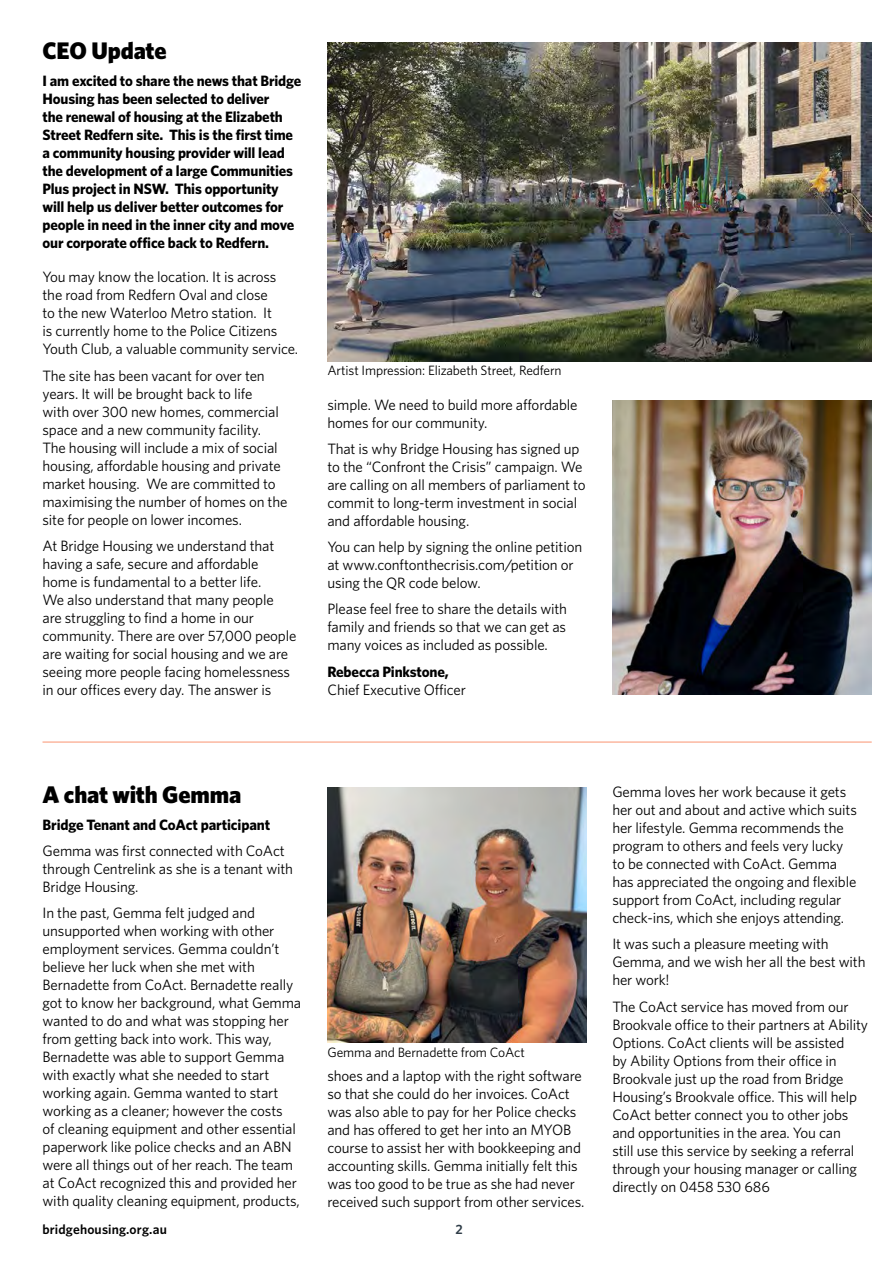
<style>
.page{position:relative;width:893px;height:1263px;background:#fff}
.page>*{position:absolute;margin:0;border:0;box-sizing:border-box;transform-origin:0 0}
.t1{font:900 24px "Whitney";letter-spacing:-.005em;color:#000}
.t2{font:15px/18px "Whitney";letter-spacing:-.01em;color:#000}
.t3{font:700 15px/18px "Whitney";letter-spacing:-.01em;color:#000}
.t4{font:13.5px "Whitney";letter-spacing:-.01em;color:#000}
.t5{font:600 13.5px "Whitney";letter-spacing:.01em;color:#000}
.t6{font:600 13.5px "Whitney";color:#303e49}
</style>
<div class="page">
<img style="left:612px;top:401px;width:260px;height:293px">
<hr style="left:43px;top:742px;width:829px;height:1px;background:#fa9370">
<img style="left:327px;top:43px;width:545px;height:318px">
<img style="left:327px;top:788px;width:260px;height:255px">
<h1 class="t1" style="left:43px;top:36px;width:126px">CEO Update</h1>
<p class="t3" style="left:43px;top:71px;width:260px">I am excited to share the news that Bridge Housing has been selected to deliver<br>the renewal of housing at the Elizabeth Street Redfern site. This is the first time a community housing provider will lead the development of a large Communities Plus project in NSW. This opportunity will help us deliver better outcomes for people in need in the inner city and move our corporate office back to Redfern.</p>
<p class="t2" style="left:43px;top:268px;width:257px">You may know the location. It is across the road from Redfern Oval and close<br>to the new Waterloo Metro station. It<br>is currently home to the Police Citizens Youth Club, a valuable community service.</p>
<p class="t2" style="left:43px;top:366px;width:246px">The site has been vacant for over ten years. It will be brought back to life<br>with over 300 new homes, commercial space and a new community facility.<br>The housing will include a mix of social housing, affordable housing and private market housing. We are committed to maximising the number of homes on the site for people on lower incomes.</p>
<p class="t2" style="left:43px;top:536px;width:255px">At Bridge Housing we understand that having a safe, secure and affordable home is fundamental to a better life.<br>We also understand that many people are struggling to find a home in our community. There are over 57,000 people are waiting for social housing and we are seeing more people facing homelessness in our offices every day. The answer is</p>
<p class="t4" style="left:327px;top:362px;width:236px">Artist Impression: Elizabeth Street, Redfern</p>
<p class="t2" style="left:327px;top:395px;width:252px">simple. We need to build more affordable homes for our community.</p>
<p class="t2" style="left:327px;top:439px;width:260px">That is why Bridge Housing has signed up to the “Confront the Crisis” campaign. We are calling on all members of parliament to commit to long-term investment in social and affordable housing.</p>
<p class="t2" style="left:327px;top:537px;width:256px">You can help by signing the online petition at www.conftonthecrisis.com/petition or using the QR code below.</p>
<p class="t2" style="left:327px;top:600px;width:241px;text-align:justify">Please feel free to share the details with family and friends so that we can get as many voices as included as possible.</p>
<p class="t3" style="left:327px;top:662px;width:123px">Rebecca Pinkstone,</p>
<p class="t2" style="left:327px;top:680px;width:140px">Chief Executive Officer</p>
<h1 class="t1" style="left:43px;top:780px;width:200px">A chat with Gemma</h1>
<p class="t3" style="left:43px;top:815px;width:229px">Bridge Tenant and CoAct participant</p>
<p class="t2" style="left:43px;top:841px;width:252px">Gemma was first connected with CoAct through Centrelink as she is a tenant with<br>Bridge Housing.</p>
<p class="t2" style="left:43px;top:904px;width:260px">In the past, Gemma felt judged and unsupported when working with other employment services. Gemma couldn’t believe her luck when she met with Bernadette from CoAct. Bernadette really got to know her background, what Gemma wanted to do and what was stopping her from getting back into work. This way, Bernadette was able to support Gemma with exactly what she needed to start working again. Gemma wanted to start working as a cleaner; however the costs<br>of cleaning equipment and other essential paperwork like police checks and an ABN were all things out of her reach. The team at CoAct recognized this and provided her with quality cleaning equipment, products,</p>
<p class="t4" style="left:327px;top:1044px;width:199px">Gemma and Bernadette from CoAct</p>
<p class="t2" style="left:327px;top:1066px;width:258px">shoes and a laptop with the right software so that she could do her invoices. CoAct was also able to pay for her Police checks and has offered to get her into an MYOB course to assist her with bookkeeping and accounting skills. Gemma initially felt this was too good to be true as she had never received such support from other services.</p>
<p class="t5" style="left:43px;top:1221px;width:126px">bridgehousing.org.au</p>
<p class="t6" style="left:456px;top:1221px;width:9px">2</p>
<p class="t2" style="left:612px;top:783px;width:246px">Gemma loves her work because it gets her out and about and active which suits her lifestyle. Gemma recommends the program to others and feels very lucky to be connected with CoAct. Gemma has appreciated the ongoing and flexible support from CoAct, including regular check-ins, which she enjoys attending.</p>
<p class="t2" style="left:612px;top:935px;width:255px">It was such a pleasure meeting with<br>Gemma, and we wish her all the best with her work!</p>
<p class="t2" style="left:612px;top:997px;width:257px">The CoAct service has moved from our Brookvale office to their partners at Ability Options. CoAct clients will be assisted<br>by Ability Options from their office in Brookvale just up the road from Bridge Housing’s Brookvale office. This will help CoAct better connect you to other jobs and opportunities in the area. You can<br>still use this service by seeking a referral through your housing manager or calling directly on 0458 530 686</p>
</div>
